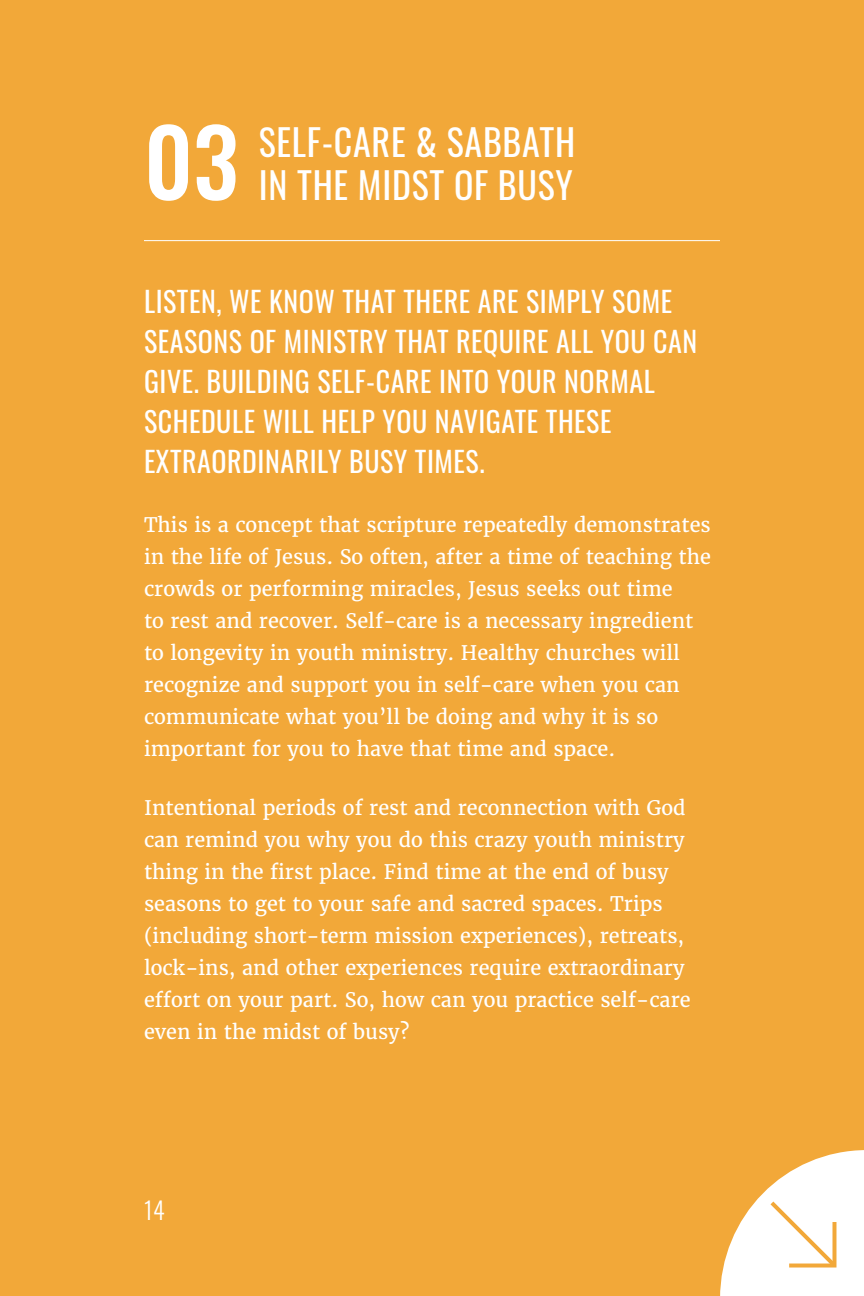
<style>
.page{position:relative;width:864px;height:1296px;background:#f2a839}
.page>*{position:absolute;margin:0;border:0;box-sizing:border-box;transform-origin:0 0}
.t1{font:500 92px "Oswald";color:#fff}
.t2{font:36px "Oswald";letter-spacing:.02em;color:#fff}
.t3{font:28px/40px "Oswald";letter-spacing:.02em;color:#fff}
.t4{font:300 24px "Oswald";color:#fff}
.t5{font:20px/32px "Merriweather";color:#fff}
</style>
<div class="page">
<svg style="left:720px;top:1150px;width:144px;height:146px"></svg>
<hr style="left:144px;top:240px;width:576px;height:1px;background:#fff">
<h1 class="t1" style="left:144px;top:80px;width:96px">03</h1>
<h2 class="t2" style="left:259px;top:110px;width:318px">SELF-CARE &amp; SABBATH</h2>
<h2 class="t2" style="left:259px;top:153px;width:316px">IN THE MIDST OF BUSY</h2>
<h3 class="t3" style="left:144px;top:279px;width:555px">LISTEN, WE KNOW THAT THERE ARE SIMPLY SOME SEASONS OF MINISTRY THAT REQUIRE ALL YOU CAN GIVE. BUILDING SELF-CARE INTO YOUR NORMAL SCHEDULE WILL HELP YOU NAVIGATE THESE EXTRAORDINARILY BUSY TIMES.</h3>
<p class="t5" style="left:144px;top:509px;width:568px">This is a concept that scripture repeatedly demonstrates in the life of Jesus. So often, after a time of teaching the crowds or performing miracles, Jesus seeks out time<br>to rest and recover. Self-care is a necessary ingredient to longevity in youth ministry. Healthy churches will recognize and support you in self-care when you can communicate what you’ll be doing and why it is so important for you to have that time and space.</p>
<p class="t5" style="left:144px;top:792px;width:548px">Intentional periods of rest and reconnection with God can remind you why you do this crazy youth ministry thing in the first place. Find time at the end of busy seasons to get to your safe and sacred spaces. Trips (including short-term mission experiences), retreats, lock-ins, and other experiences require extraordinary effort on your part. So, how can you practice self-care even in the midst of busy?</p>
<p class="t4" style="left:144px;top:1189px;width:23px">14</p>
</div>
